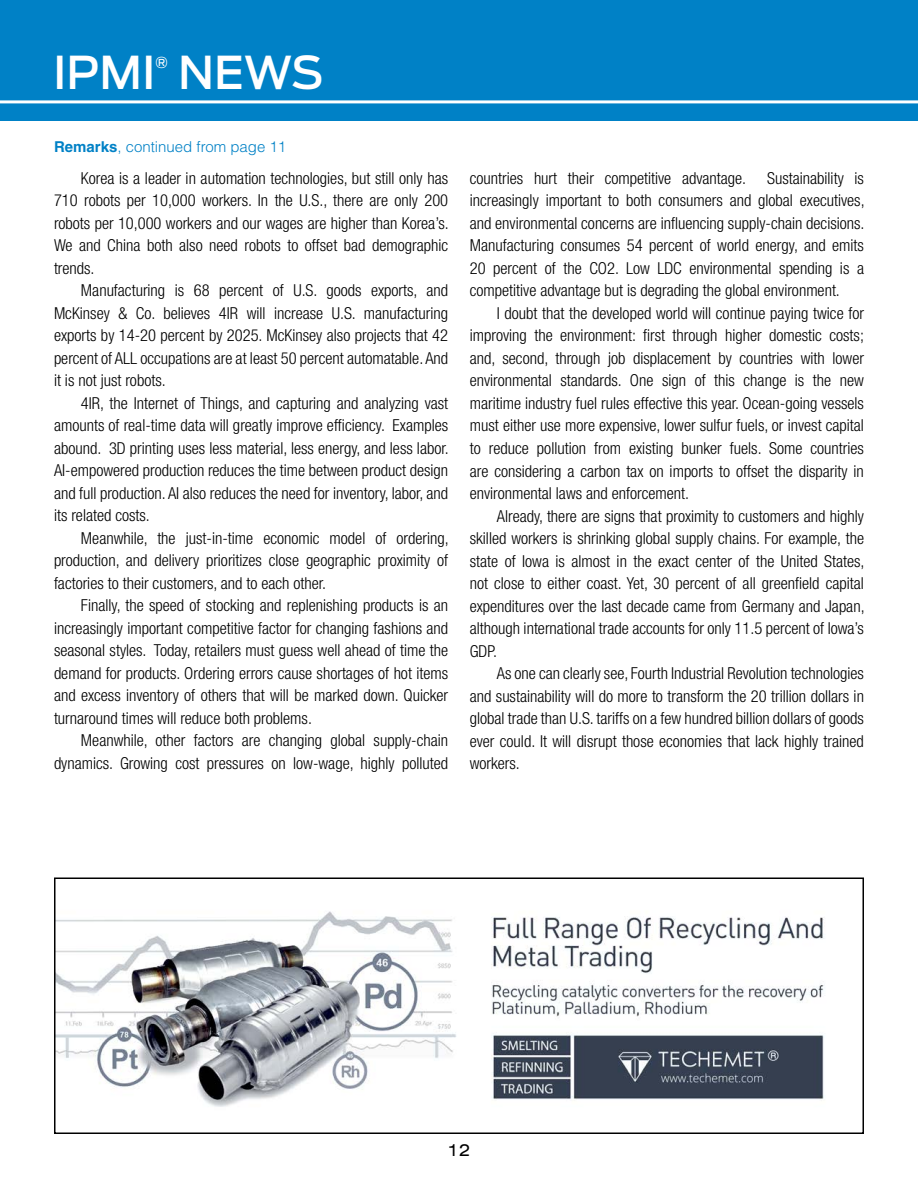
<style>
.page{position:relative;width:918px;height:1188px;background:#fff}
.page>*{position:absolute;margin:0;border:0;box-sizing:border-box;transform-origin:0 0}
.t1{font:500 45px "Ford Antenna";color:#fff}
.t2{font:300 condensed 16.5px/22.5px "Helvetica Neue";color:#000;text-align:justify}
.t3{font:expanded 16.5px "Swiss 721 BT";color:#000}
.t4{font:300 15px "Helvetica";color:#0081c6}
.t5{font:500 15px "Ford Antenna";color:#fff}
.s1{font-weight:700}
</style>
<div class="page">
<div style="left:0;top:0;width:918px;height:122px;background:#0081c6"></div>
<hr style="left:0;top:100px;width:918px;height:3px;background:#fff">
<img style="left:57px;top:911px;width:767px;height:196px">
<div style="left:54px;top:878px;width:810px;height:256px;border:2px solid #000"></div>
<h1 class="t1" style="left:53px;top:33px;width:104px">IPMI</h1>
<p class="t5" style="left:156px;top:49px;width:14px">®</p>
<h1 class="t1" style="left:178px;top:33px;width:147px">NEWS</h1>
<p class="t4" style="left:54px;top:138px;width:234px"><span class="s1">Remarks</span>, continued from page 11</p>
<p class="t2" style="left:54px;top:167px;width:396px;text-indent:27px">Korea is a leader in automation technologies, but still only has 710 robots per 10,000 workers. In the U.S., there are only 200 robots per 10,000 workers and our wages are higher than Korea’s.<br>We and China both also need robots to offset bad demographic trends.</p>
<p class="t2" style="left:54px;top:279px;width:396px;text-indent:27px">Manufacturing is 68 percent of U.S. goods exports, and McKinsey &amp; Co. believes 4IR will increase U.S. manufacturing exports by 14-20 percent by 2025. McKinsey also projects that 42 percent of ALL occupations are at least 50 percent automatable. And it is not just robots.</p>
<p class="t2" style="left:54px;top:392px;width:396px;text-indent:27px">4IR, the Internet of Things, and capturing and analyzing vast amounts of real-time data will greatly improve efficiency. Examples abound. 3D printing uses less material, less energy, and less labor.<br>AI-empowered production reduces the time between product design and full production. AI also reduces the need for inventory, labor, and its related costs.</p>
<p class="t2" style="left:54px;top:527px;width:396px;text-indent:27px">Meanwhile, the just-in-time economic model of ordering, production, and delivery prioritizes close geographic proximity of factories to their customers, and to each other.</p>
<p class="t2" style="left:54px;top:594px;width:396px;text-indent:27px">Finally, the speed of stocking and replenishing products is an increasingly important competitive factor for changing fashions and seasonal styles. Today, retailers must guess well ahead of time the demand for products. Ordering errors cause shortages of hot items and excess inventory of others that will be marked down. Quicker turnaround times will reduce both problems.</p>
<p class="t2" style="left:54px;top:729px;width:396px;text-align:right">Meanwhile, other factors are changing global supply-chain dynamics. Growing cost pressures on low-wage, highly polluted</p>
<p class="t2" style="left:470px;top:167px;width:396px;text-indent:297px">Sustainability is increasingly important to both consumers and global executives, and environmental concerns are influencing supply-chain decisions.<br>Manufacturing consumes 54 percent of world energy, and emits 20 percent of the CO2. Low LDC environmental spending is a competitive advantage but is degrading the global environment.</p>
<p class="t2" style="left:470px;top:302px;width:396px;text-indent:27px">I doubt that the developed world will continue paying twice for improving the environment: first through higher domestic costs; and, second, through job displacement by countries with lower environmental standards. One sign of this change is the new maritime industry fuel rules effective this year. Ocean-going vessels must either use more expensive, lower sulfur fuels, or invest capital to reduce pollution from existing bunker fuels. Some countries are considering a carbon tax on imports to offset the disparity in environmental laws and enforcement.</p>
<p class="t2" style="left:470px;top:504px;width:396px;text-indent:27px">Already, there are signs that proximity to customers and highly skilled workers is shrinking global supply chains. For example, the state of Iowa is almost in the exact center of the United States, not close to either coast. Yet, 30 percent of all greenfield capital expenditures over the last decade came from Germany and Japan, although international trade accounts for only 11.5 percent of Iowa’s GDP.</p>
<p class="t2" style="left:470px;top:662px;width:396px;text-indent:27px">As one can clearly see, Fourth Industrial Revolution technologies and sustainability will do more to transform the 20 trillion dollars in global trade than U.S. tariffs on a few hundred billion dollars of goods ever could. It will disrupt those economies that lack highly trained workers.</p>
<p class="t2" style="left:470px;top:167px;width:278px">countries hurt their competitive advantage.</p>
<p class="t3" style="left:448px;top:1140px;width:24px">12</p>
</div>
